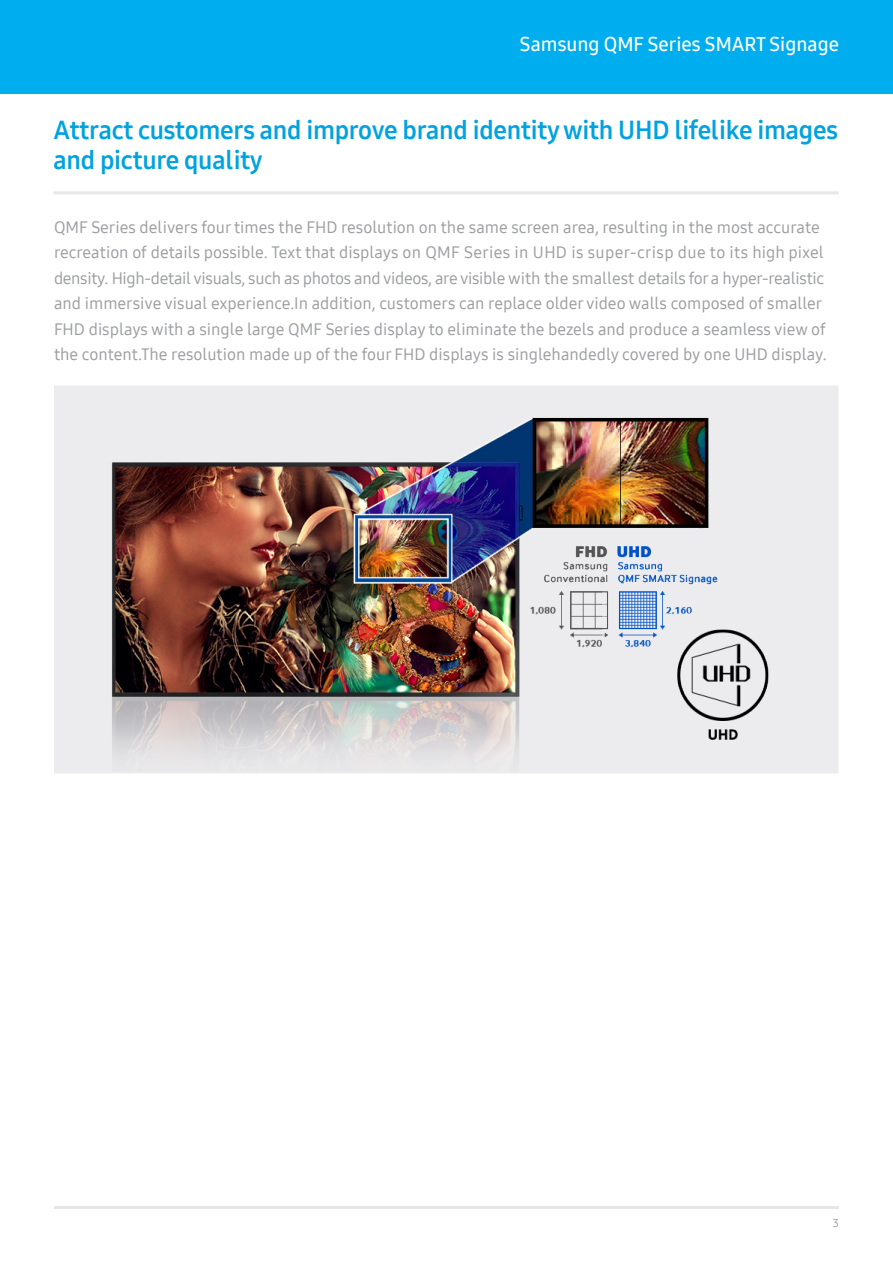
<style>
.page{position:relative;width:893px;height:1263px;background:#fff}
.page>*{position:absolute;margin:0;border:0;box-sizing:border-box;transform-origin:0 0}
.t1{font:25.5px/30.6px "Samsung One 700";letter-spacing:-.01em;color:#00a2df}
.t2{font:19.5px "Samsung One 600";color:#fff}
.body{font:16.5px/25.5px "Samsung One 500";color:#9c9ea1}
.t3{font:11.25px "Samsung One 400";color:#939598}
</style>
<div class="page">
<div style="left:0;top:0;width:893px;height:94px;background:#00aeef"></div>
<hr style="left:54px;top:1206px;width:785px;height:3px;background:#e6e7e9">
<div style="left:54px;top:386px;width:785px;height:387px;background:#ececee"></div>
<img style="left:87px;top:417px;width:718px;height:355px">
<hr style="left:54px;top:191px;width:785px;height:3px;background:#e6e7e9">
<p class="t2" style="left:520px;top:31px;width:320px">Samsung QMF Series SMART Signage</p>
<p class="t1" style="left:54px;top:114px;width:786px">Attract customers and improve brand identity with UHD lifelike images and picture quality</p>
<p class="body" style="left:54px;top:214px;width:774px">QMF Series delivers four times the FHD resolution on the same screen area, resulting in the most accurate recreation of details possible. Text that displays on QMF Series in UHD is super-crisp due to its high pixel density. High-detail visuals, such as photos and videos, are visible with the smallest details for a hyper-realistic and immersive visual experience.In addition, customers can replace older video walls composed of smaller FHD displays with a single large QMF Series display to eliminate the bezels and produce a seamless view of the content.The resolution made up of the four FHD displays is singlehandedly covered by one UHD display.</p>
<p class="t3" style="left:833px;top:1215px;width:8px">3</p>
</div>
